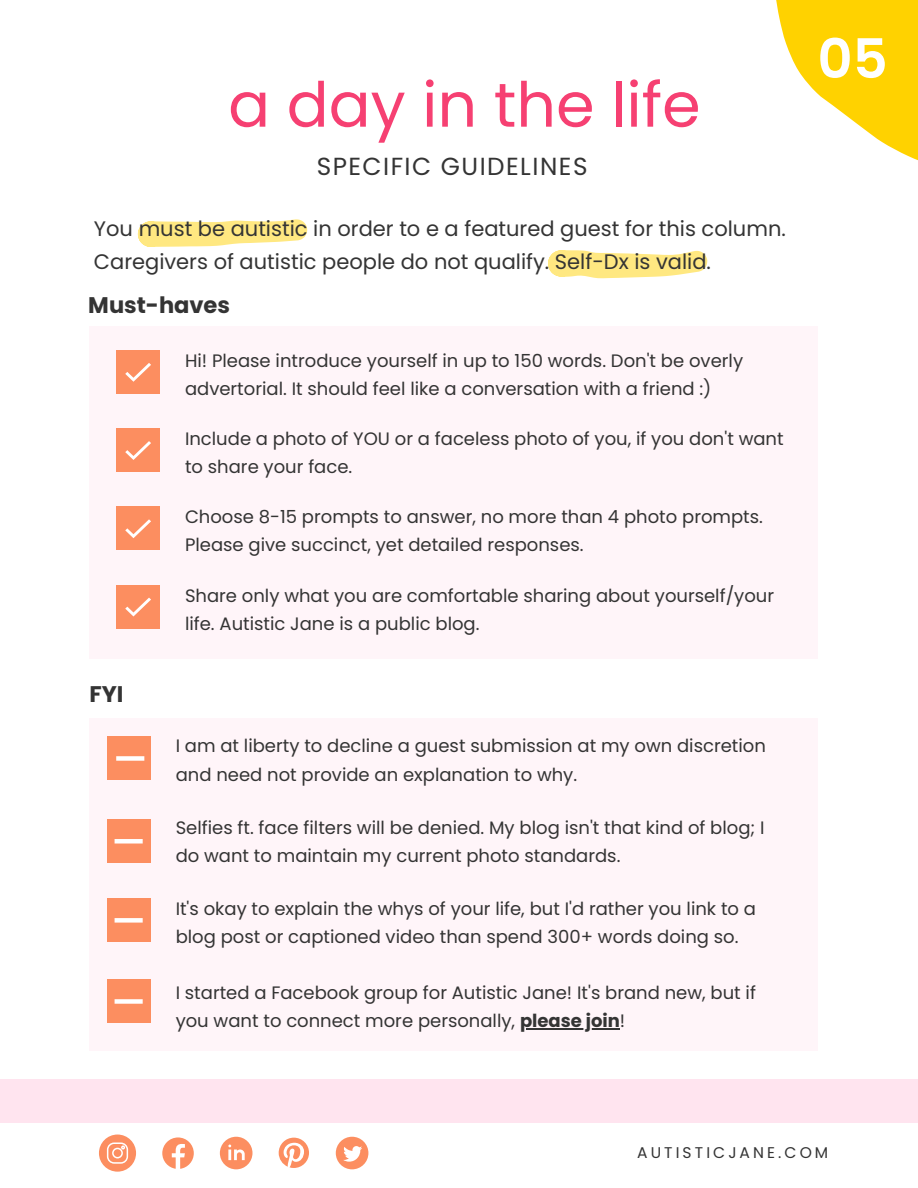
<style>
.page{position:relative;width:918px;height:1188px;background:#fff}
.page>*{position:absolute;margin:0;border:0;box-sizing:border-box;transform-origin:0 0}
.t1{font:62.1px "Poppins";color:#f64072}
.t2{font:600 54.6px "Poppins";color:#fff}
.t3{font:24.75px "Poppins";letter-spacing:.06em;color:#343434}
.t4{font:700 22.5px "Poppins";color:#343434}
.t5{font:21px/32.7px "Poppins";color:#343434}
.t6{font:18px/28.2px "Poppins";color:#343434}
.t7{font:15.45px "Poppins";letter-spacing:.2em;color:#343434}
.s1{font-weight:700}
</style>
<div class="page">
<div style="left:89px;top:326px;width:729px;height:333px;background:#fff5f9"></div>
<div style="left:89px;top:718px;width:729px;height:333px;background:#fff5f9"></div>
<svg style="left:138px;top:219px;width:169px;height:28px;fill:#ffe881"></svg>
<svg style="left:548px;top:250px;width:159px;height:28px;fill:#ffe881"></svg>
<div style="left:116px;top:350px;width:44px;height:44px;background:#fc8e60"></div>
<svg style="left:125px;top:363px;width:26px;height:19px"></svg>
<div style="left:116px;top:428px;width:44px;height:44px;background:#fc8e60"></div>
<svg style="left:125px;top:441px;width:26px;height:19px"></svg>
<div style="left:116px;top:507px;width:44px;height:43px;background:#fc8e60"></div>
<svg style="left:125px;top:519px;width:26px;height:19px"></svg>
<div style="left:116px;top:585px;width:44px;height:43px;background:#fc8e60"></div>
<svg style="left:125px;top:598px;width:26px;height:18px"></svg>
<div style="left:107px;top:819px;width:43px;height:43px;background:#fc8e60"></div>
<div style="left:115px;top:839px;width:28px;height:5px;background:#fff"></div>
<div style="left:107px;top:898px;width:43px;height:43px;background:#fc8e60"></div>
<div style="left:115px;top:918px;width:28px;height:5px;background:#fff"></div>
<div style="left:107px;top:979px;width:43px;height:43px;background:#fc8e60"></div>
<div style="left:115px;top:999px;width:28px;height:5px;background:#fff"></div>
<hr style="left:520px;top:1028px;width:100px;height:1px;background:#343434">
<div style="left:107px;top:736px;width:43px;height:43px;background:#fc8e60"></div>
<div style="left:116px;top:756px;width:28px;height:5px;background:#fff"></div>
<div style="left:0;top:1079px;width:918px;height:44px;background:#ffe4ef"></div>
<svg style="left:162px;top:1137px;width:32px;height:32px"></svg>
<svg style="left:99px;top:1135px;width:37px;height:37px"></svg>
<svg style="left:220px;top:1137px;width:32px;height:32px"></svg>
<svg style="left:336px;top:1137px;width:32px;height:32px"></svg>
<svg style="left:279px;top:1138px;width:30px;height:30px"></svg>
<svg style="left:793px;top:0;width:125px;height:161px;fill:#ffd200"></svg>
<h1 class="t1" style="left:228px;top:61px;width:474px">a day in the life</h1>
<h3 class="t3" style="left:317px;top:149px;width:272px">SPECIFIC GUIDELINES</h3>
<p class="t5" style="left:94px;top:212px;width:693px">You must be autistic in order to e a featured guest for this column.<br>Caregivers of autistic people do not qualify. Self-Dx is valid.</p>
<p class="t4" style="left:88px;top:290px;width:143px">Must-haves</p>
<p class="t4" style="left:89px;top:678px;width:36px">FYI</p>
<p class="t6" style="left:185px;top:346px;width:560px">Hi! Please introduce yourself in up to 150 words. Don't be overly advertorial. It should feel like a conversation with a friend :)</p>
<p class="t6" style="left:185px;top:425px;width:600px">Include a photo of YOU or a faceless photo of you, if you don't want to share your face.</p>
<p class="t6" style="left:185px;top:503px;width:579px">Choose 8-15 prompts to answer, no more than 4 photo prompts.<br>Please give succinct, yet detailed responses.</p>
<p class="t6" style="left:185px;top:581px;width:591px">Share only what you are comfortable sharing about yourself/your life. Autistic Jane is a public blog.</p>
<p class="t6" style="left:176px;top:732px;width:592px">I am at liberty to decline a guest submission at my own discretion and need not provide an explanation to why.</p>
<p class="t6" style="left:176px;top:813px;width:590px">Selfies ft. face filters will be denied. My blog isn't that kind of blog; I do want to maintain my current photo standards.</p>
<p class="t6" style="left:176px;top:894px;width:582px">It's okay to explain the whys of your life, but I'd rather you link to a blog post or captioned video than spend 300+ words doing so.</p>
<p class="t6" style="left:176px;top:978px;width:582px">I started a Facebook group for Autistic Jane! It's brand new, but if you want to connect more personally, <span class="s1">please join</span>!</p>
<h2 class="t2" style="left:817px;top:21px;width:72px">05</h2>
<p class="t7" style="left:637px;top:1142px;width:193px">AUTISTICJANE.COM</p>
</div>
